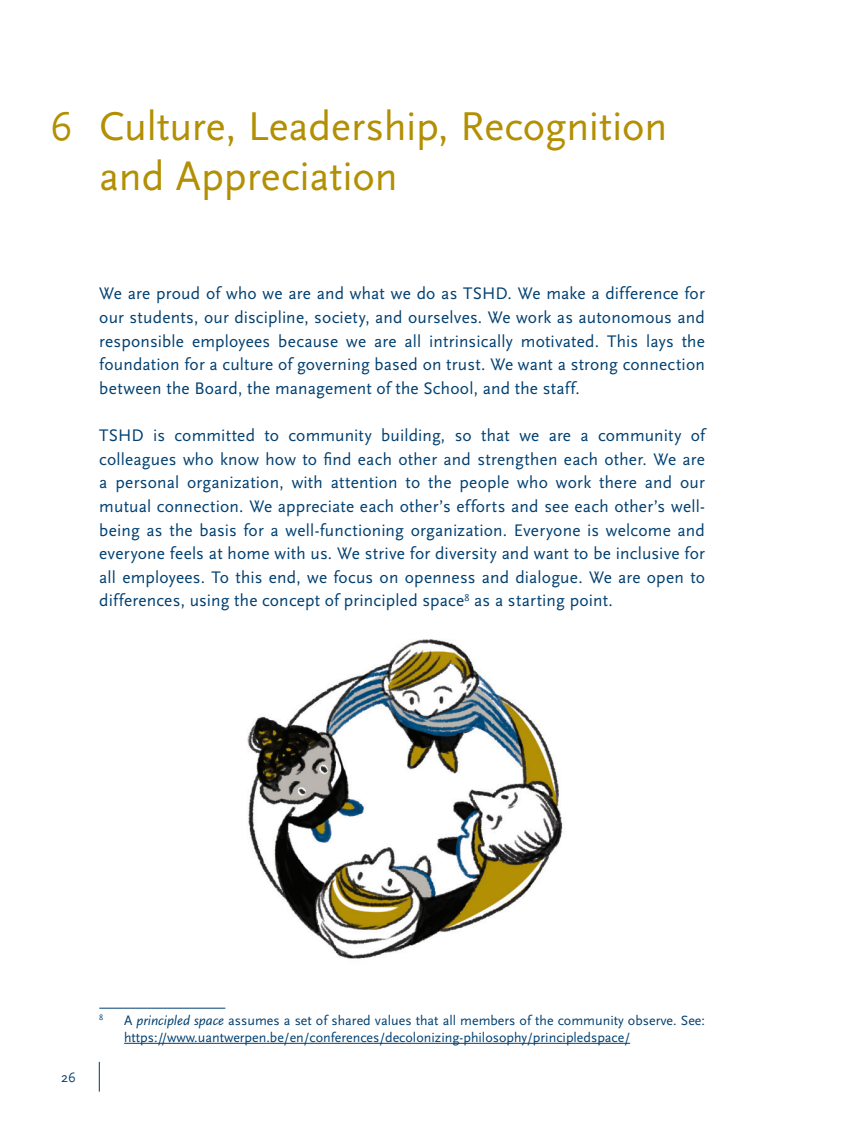
<style>
.page{position:relative;width:844px;height:1141px;background:#fff}
.page>*{position:absolute;margin:0;border:0;box-sizing:border-box;transform-origin:0 0}
.Titelkop_TAB{font:42px/50.4px "Scala Sans OT";letter-spacing:-.005em;color:#b28f03}
.Body_tekst_UK_zon{font:17.5px/23.6px "Scala Sans";letter-spacing:.01em;color:#004071;text-align:justify}
.Body_tekst_UK{font:17.5px/23.6px "Scala Sans";letter-spacing:.015em;color:#004071;text-align:justify}
.t1{font:14.17px "Scala Sans Caps";color:#004071}
.Voetnoot{font:14px/16.8px "Scala Sans OT";color:#004071}
.Voetnoot-2{font:8.22px "Scala Sans OT";color:#004071}
.s1{font-style:italic}
</style>
<div class="page">
<hr style="left:99px;top:1062px;width:1px;height:30px;background:#003562">
<img style="left:247px;top:639px;width:316px;height:320px">
<hr style="left:99px;top:1008px;width:126px;height:1px;background:#004071">
<hr style="left:124px;top:1043px;width:506px;height:1px;background:#004071">
<p class="Titelkop_TAB" style="left:99px;top:102px;width:569px;text-indent:-50px">6 Culture, Leadership, Recognition and Appreciation</p>
<p class="Body_tekst_UK" style="left:99px;top:282px;width:607px">We are proud of who we are and what we do as TSHD. We make a difference for our students, our discipline, society, and ourselves. We work as autonomous and responsible employees because we are all intrinsically motivated. This lays the foundation for a culture of governing based on trust. We want a strong connection between the Board, the management of the School, and the staff.</p>
<p class="Body_tekst_UK_zon" style="left:99px;top:424px;width:607px">TSHD is committed to community building, so that we are a community of colleagues who know how to find each other and strengthen each other. We are a personal organization, with attention to the people who work there and our mutual connection. We appreciate each other’s efforts and see each other’s well&shy;being as the basis for a well-functioning organization. Everyone is welcome and everyone feels at home with us. We strive for diversity and want to be inclusive for all employees. To this end, we focus on openness and dialogue. We are open to differences, using the concept of principled space<sup>8</sup> as a starting point.</p>
<p class="t1" style="left:61px;top:1070px;width:16px">26</p>
<p class="Voetnoot-2" style="left:99px;top:1013px;width:6px">8</p>
<p class="Voetnoot" style="left:124px;top:1012px;width:582px">A <span class="s1">principled space</span> assumes a set of shared values that all members of the community observe. See: https://www.uantwerpen.be/en/conferences/decolonizing-philosophy/principledspace/</p>
</div>
